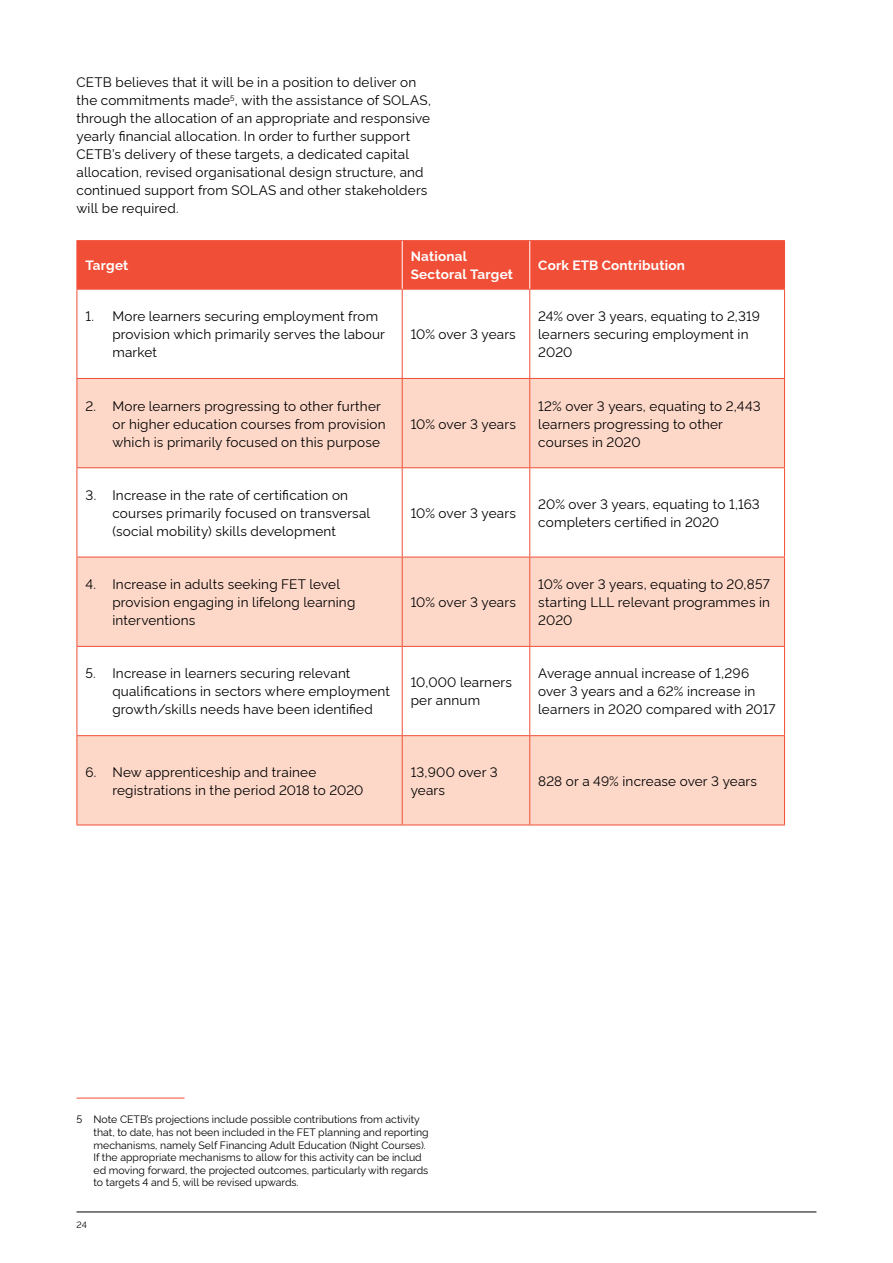
<style>
.page{position:relative;width:893px;height:1263px;background:#fff}
.page>*{position:absolute;margin:0;border:0;box-sizing:border-box;transform-origin:0 0}
.t1{font:13.5px/18px "Rawline";letter-spacing:.015em;color:#000}
.t2{font:700 13.5px/18px "Rawline";letter-spacing:.015em;color:#fff}
.t3{font:10.5px/12.6px "Rawline";color:#000}
.t4{font:9px "Rawline";color:#000}
</style>
<div class="page">
<hr style="left:77px;top:1212px;width:739px;height:1px;background:#000">
<hr style="left:77px;top:1098px;width:108px;height:1px;background:#f04e37">
<div style="left:78px;top:241px;width:706px;height:48px;background:#f04e37"></div>
<div style="left:78px;top:379px;width:706px;height:88px;background:#fdd8c9"></div>
<svg style="left:78px;top:558px;width:706px;height:267px;fill:#fdd8c9"></svg>
<hr style="left:77px;top:240px;width:325px;height:1px;background:#f04e37">
<hr style="left:77px;top:241px;width:1px;height:48px;background:#f04e37">
<hr style="left:402px;top:240px;width:128px;height:1px;background:#f04e37">
<hr style="left:530px;top:240px;width:255px;height:1px;background:#f04e37">
<hr style="left:784px;top:241px;width:1px;height:48px;background:#f04e37">
<hr style="left:77px;top:289px;width:325px;height:1px;background:#f04e37">
<hr style="left:77px;top:290px;width:1px;height:88px;background:#f04e37">
<hr style="left:402px;top:289px;width:128px;height:1px;background:#f04e37">
<hr style="left:402px;top:290px;width:1px;height:88px;background:#f04e37">
<hr style="left:530px;top:289px;width:255px;height:1px;background:#f04e37">
<hr style="left:529px;top:290px;width:1px;height:88px;background:#f04e37">
<hr style="left:784px;top:290px;width:1px;height:88px;background:#f04e37">
<hr style="left:77px;top:378px;width:325px;height:1px;background:#f04e37">
<hr style="left:77px;top:379px;width:1px;height:88px;background:#f04e37">
<hr style="left:402px;top:378px;width:128px;height:1px;background:#f04e37">
<hr style="left:402px;top:379px;width:1px;height:88px;background:#f04e37">
<hr style="left:530px;top:378px;width:255px;height:1px;background:#f04e37">
<hr style="left:529px;top:379px;width:1px;height:88px;background:#f04e37">
<hr style="left:784px;top:379px;width:1px;height:88px;background:#f04e37">
<hr style="left:77px;top:467px;width:325px;height:1px;background:#f04e37">
<hr style="left:77px;top:468px;width:1px;height:89px;background:#f04e37">
<hr style="left:402px;top:467px;width:128px;height:1px;background:#f04e37">
<hr style="left:402px;top:468px;width:1px;height:89px;background:#f04e37">
<hr style="left:530px;top:467px;width:255px;height:1px;background:#f04e37">
<hr style="left:529px;top:468px;width:1px;height:89px;background:#f04e37">
<hr style="left:784px;top:468px;width:1px;height:89px;background:#f04e37">
<hr style="left:77px;top:557px;width:325px;height:1px;background:#f04e37">
<hr style="left:77px;top:557px;width:1px;height:89px;background:#f04e37">
<hr style="left:402px;top:557px;width:128px;height:1px;background:#f04e37">
<hr style="left:402px;top:557px;width:1px;height:89px;background:#f04e37">
<hr style="left:530px;top:557px;width:255px;height:1px;background:#f04e37">
<hr style="left:529px;top:557px;width:1px;height:89px;background:#f04e37">
<hr style="left:784px;top:557px;width:1px;height:89px;background:#f04e37">
<hr style="left:77px;top:646px;width:325px;height:1px;background:#f04e37">
<hr style="left:77px;top:647px;width:1px;height:88px;background:#f04e37">
<hr style="left:402px;top:646px;width:128px;height:1px;background:#f04e37">
<hr style="left:402px;top:647px;width:1px;height:88px;background:#f04e37">
<hr style="left:530px;top:646px;width:255px;height:1px;background:#f04e37">
<hr style="left:529px;top:647px;width:1px;height:88px;background:#f04e37">
<hr style="left:784px;top:647px;width:1px;height:88px;background:#f04e37">
<hr style="left:77px;top:735px;width:325px;height:1px;background:#f04e37">
<hr style="left:77px;top:736px;width:1px;height:89px;background:#f04e37">
<hr style="left:402px;top:735px;width:128px;height:1px;background:#f04e37">
<hr style="left:402px;top:736px;width:1px;height:89px;background:#f04e37">
<hr style="left:530px;top:735px;width:255px;height:1px;background:#f04e37">
<hr style="left:529px;top:736px;width:1px;height:89px;background:#f04e37">
<hr style="left:784px;top:736px;width:1px;height:89px;background:#f04e37">
<hr style="left:77px;top:825px;width:325px;height:1px;background:#f04e37">
<hr style="left:402px;top:825px;width:128px;height:1px;background:#f04e37">
<hr style="left:530px;top:825px;width:255px;height:1px;background:#f04e37">
<hr style="left:402px;top:241px;width:1px;height:48px;background:#fff">
<hr style="left:529px;top:241px;width:1px;height:48px;background:#fff">
<p class="t1" style="left:77px;top:72px;width:356px">CETB believes that it will be in a position to deliver on the commitments made<sup>5</sup>, with the assistance of SOLAS, through the allocation of an appropriate and responsive yearly financial allocation. In order to further support CETB’s delivery of these targets, a dedicated capital allocation, revised organisational design structure, and continued support from SOLAS and other stakeholders will be required.</p>
<p class="t2" style="left:85px;top:255px;width:44px">Target</p>
<p class="t2" style="left:411px;top:246px;width:104px">National<br>Sectoral Target</p>
<p class="t2" style="left:538px;top:255px;width:148px">Cork ETB Contribution</p>
<p class="t1" style="left:112px;top:306px;width:274px;text-indent:-27px">1. More learners securing employment from provision which primarily serves the labour market</p>
<p class="t1" style="left:538px;top:306px;width:223px">24% over 3 years, equating to 2,319 learners securing employment in<br>2020</p>
<p class="t1" style="left:411px;top:324px;width:107px">10% over 3 years</p>
<p class="t1" style="left:112px;top:395px;width:275px;text-indent:-27px">2. More learners progressing to other further or higher education courses from provision which is primarily focused on this purpose</p>
<p class="t1" style="left:112px;top:485px;width:259px;text-indent:-27px">3. Increase in the rate of certification on courses primarily focused on transversal (social mobility) skills development</p>
<p class="t1" style="left:112px;top:574px;width:244px;text-indent:-27px">4. Increase in adults seeking FET level provision engaging in lifelong learning interventions</p>
<p class="t1" style="left:411px;top:413px;width:107px">10% over 3 years</p>
<p class="t1" style="left:538px;top:395px;width:224px">12% over 3 years, equating to 2,443 learners progressing to other courses in 2020</p>
<p class="t1" style="left:411px;top:503px;width:107px">10% over 3 years</p>
<p class="t1" style="left:538px;top:494px;width:223px">20% over 3 years, equating to 1,163 completers certified in 2020</p>
<p class="t1" style="left:411px;top:592px;width:107px">10% over 3 years</p>
<p class="t1" style="left:538px;top:574px;width:233px;text-align:justify">10% over 3 years, equating to 20,857 starting LLL relevant programmes in 2020</p>
<p class="t1" style="left:112px;top:663px;width:279px;text-indent:-27px">5. Increase in learners securing relevant qualifications in sectors where employment growth/skills needs have been identified</p>
<p class="t1" style="left:411px;top:672px;width:103px">10,000 learners per annum</p>
<p class="t1" style="left:538px;top:663px;width:239px">Average annual increase of 1,296 over 3 years and a 62% increase in learners in 2020 compared with 2017</p>
<p class="t1" style="left:112px;top:761px;width:253px;text-indent:-27px">6. New apprenticeship and trainee registrations in the period 2018 to 2020</p>
<p class="t1" style="left:411px;top:761px;width:89px">13,900 over 3 years</p>
<p class="t1" style="left:538px;top:770px;width:220px">828 or a 49% increase over 3 years</p>
<p class="t3" style="left:94px;top:1112px;width:337px;text-indent:-17px">5 Note CETB’s projections include possible contributions from activity that, to date, has not been included in the FET planning and reporting mechanisms, namely Self Financing Adult Education (Night Courses).<br>If the appropriate mechanisms to allow for this activity can be includ ed moving forward, the projected outcomes, particularly with regards to targets 4 and 5, will be revised upwards.</p>
<p class="t4" style="left:77px;top:1217px;width:12px">24</p>
</div>
